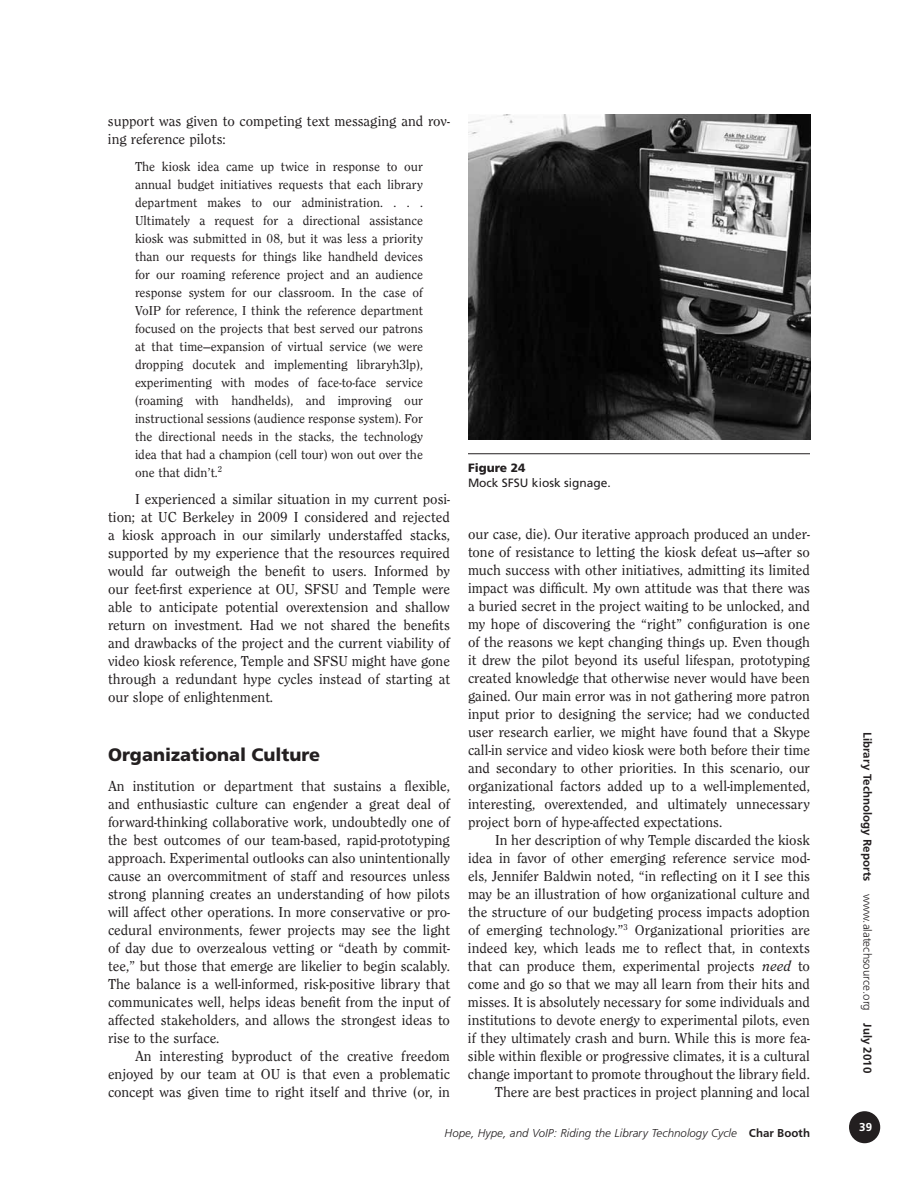
<style>
.page{position:relative;width:918px;height:1188px;background:#fff}
.page>*{position:absolute;margin:0;border:0;box-sizing:border-box;transform-origin:0 0}
.t1{font:900 18px "Frutiger";color:#231f20}
.t2{font:15px/18px "Clearface Regular DTC";color:#231f20;text-align:justify}
.t3{font:13.5px/18px "Clearface Regular DTC";color:#231f20;text-align:justify}
.t4{font:12px "Frugal Sans Light Italic DTC";color:#231f20}
.t5{font:12px "Frugal Sans Bold DTC";color:#231f20}
.t6{font:12px "Frutiger";color:#231f20}
.t7{font:900 12px "Frutiger";color:#231f20}
.t8{font:12px "Frugal Sans Bold DTC";color:#fff}
.s1{font-family:"Clearface Regular Italic DTC"}
.s2{font-family:"Frugal Sans Bold DTC"}
.s3{font-family:"Frugal Sans Light DTC"}
</style>
<div class="page">
<div style="left:850px;top:1112px;width:29px;height:31px;background:#231f20;border-radius:50%"></div>
<div style="left:849px;top:1111px;width:31px;height:32px;border:2px solid #231f20;border-radius:50%"></div>
<img style="left:468px;top:114px;width:342px;height:325px">
<hr style="left:468px;top:453px;width:342px;height:1px;background:#231f20">
<p class="t2" style="left:108px;top:112px;width:343px">support was given to competing text messaging and rov&shy;ing reference pilots:</p>
<p class="t3" style="left:135px;top:157px;width:290px">The kiosk idea came up twice in response to our annual budget initiatives requests that each library department makes to our administration. . . .<br>Ultimately a request for a directional assistance kiosk was submitted in 08, but it was less a priority than our requests for things like handheld devices for our roaming reference project and an audience response system for our classroom. In the case of VoIP for reference, I think the reference department focused on the projects that best served our patrons at that time—expansion of virtual service (we were dropping docutek and implementing libraryh3lp), experimenting with modes of face-to-face service (roaming with handhelds), and improving our instructional sessions (audience response system). For the directional needs in the stacks, the technology idea that had a champion (cell tour) won out over the one that didn’t.<sup>2</sup></p>
<p class="t2" style="left:108px;top:490px;width:344px;text-indent:27px">I experienced a similar situation in my current posi&shy;tion; at UC Berkeley in 2009 I considered and rejected a kiosk approach in our similarly understaffed stacks, supported by my experience that the resources required would far outweigh the benefit to users. Informed by our feet-first experience at OU, SFSU and Temple were able to anticipate potential overextension and shallow return on investment. Had we not shared the benefits and drawbacks of the project and the current viability of video kiosk reference, Temple and SFSU might have gone through a redundant hype cycles instead of starting at our slope of enlightenment.</p>
<p class="t1" style="left:108px;top:743px;width:214px">Organizational Culture</p>
<p class="t2" style="left:108px;top:777px;width:344px">An institution or department that sustains a flexible, and enthusiastic culture can engender a great deal of forward-thinking collaborative work, undoubtedly one of the best outcomes of our team-based, rapid-prototyping approach. Experimental outlooks can also unintentionally cause an overcommitment of staff and resources unless strong planning creates an understanding of how pilots will affect other operations. In more conservative or pro&shy;cedural environments, fewer projects may see the light of day due to overzealous vetting or “death by commit&shy;tee,” but those that emerge are likelier to begin scalably.<br>The balance is a well-informed, risk-positive library that communicates well, helps ideas benefit from the input of affected stakeholders, and allows the strongest ideas to rise to the surface.</p>
<p class="t2" style="left:108px;top:1047px;width:344px;text-indent:27px">An interesting byproduct of the creative freedom enjoyed by our team at OU is that even a problematic concept was given time to right itself and thrive (or, in</p>
<p class="t7" style="left:468px;top:460px;width:59px">Figure 24</p>
<p class="t6" style="left:468px;top:476px;width:144px">Mock SFSU kiosk signage.</p>
<p class="t2" style="left:468px;top:525px;width:344px">our case, die). Our iterative approach produced an under&shy;tone of resistance to letting the kiosk defeat us—after so much success with other initiatives, admitting its limited impact was difficult. My own attitude was that there was a buried secret in the project waiting to be unlocked, and my hope of discovering the “right” configuration is one of the reasons we kept changing things up. Even though it drew the pilot beyond its useful lifespan, prototyping created knowledge that otherwise never would have been gained. Our main error was in not gathering more patron input prior to designing the service; had we conducted user research earlier, we might have found that a Skype call-in service and video kiosk were both before their time and secondary to other priorities. In this scenario, our organizational factors added up to a well-implemented, interesting, overextended, and ultimately unnecessary project born of hype-affected expectations.</p>
<p class="t2" style="left:468px;top:831px;width:344px;text-align:right">In her description of why Temple discarded the kiosk idea in favor of other emerging reference service mod&shy;els, Jennifer Baldwin noted, “in reflecting on it I see this may be an illustration of how organizational culture and the structure of our budgeting process impacts adoption of emerging technology.”<sup>3</sup> Organizational priorities are indeed key, which leads me to reflect that, in contexts that can produce them, experimental projects <span class="s1">need</span> to come and go so that we may all learn from their hits and misses. It is absolutely necessary for some individuals and institutions to devote energy to experimental pilots, even if they ultimately crash and burn. While this is more fea&shy;sible within flexible or progressive climates, it is a cultural change important to promote throughout the library field.<br>There are best practices in project planning and local</p>
<p class="t4" style="left:445px;top:1126px;width:367px">Hope, Hype, and VoIP: Riding the Library Technology Cycle <span class="s2">Char Booth</span></p>
<p class="t5" style="left:874px;top:732px;width:342px;rotate:90deg">Library Technology Reports <span class="s3">www.alatechsource.org</span> July 2010</p>
<p class="t8" style="left:859px;top:1120px;width:14px">39</p>
</div>
